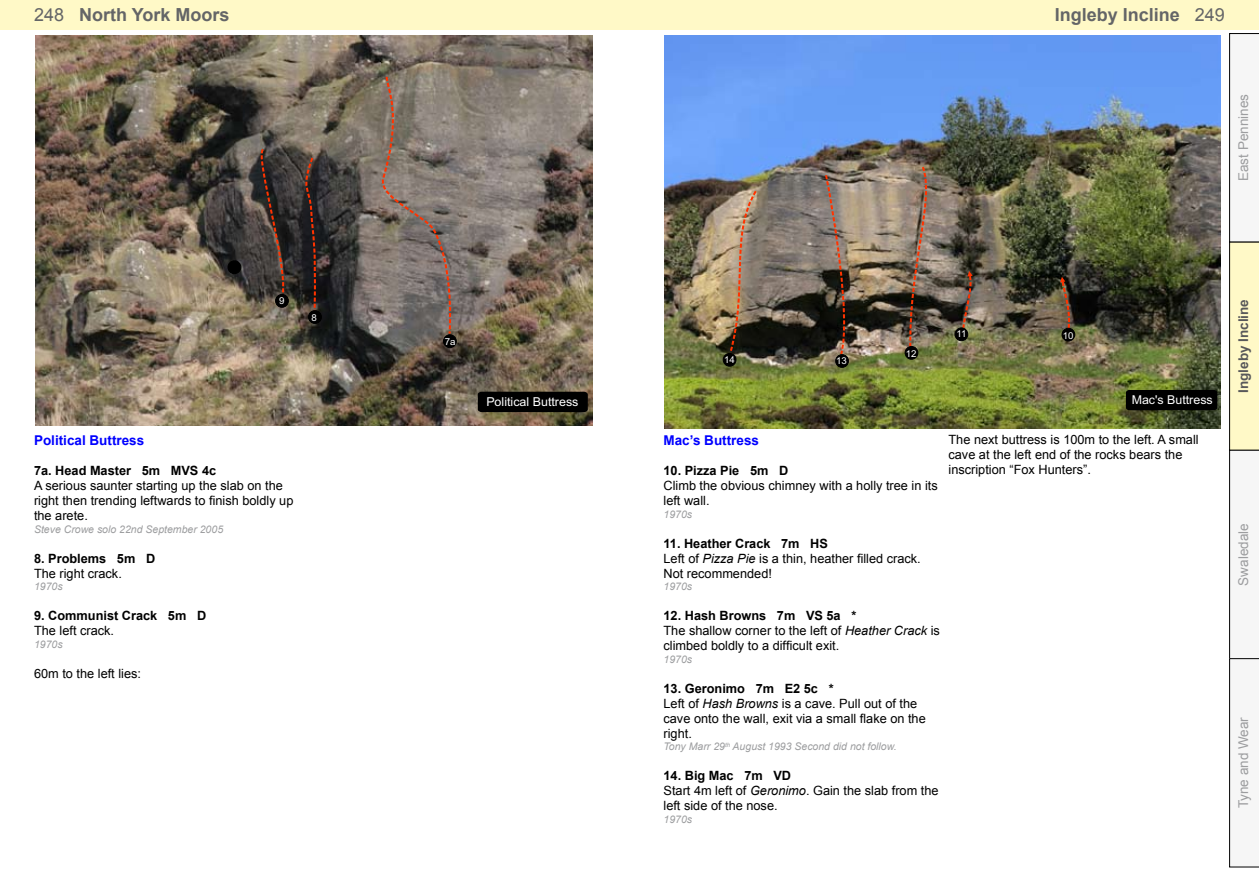
<style>
.page{position:relative;width:1259px;height:893px;background:#fff}
.page>*{position:absolute;margin:0;border:0;box-sizing:border-box;transform-origin:0 0}
.t1{font:700 18px "Arial";color:#646567}
.t2{font:13.5px "Arial";color:#9c9d9f}
.t3{font:700 13.5px "Arial";color:#00f}
.t4{font:700 13.5px "Arial";color:#58585a}
.t5{font:12.75px/15px "Arial";color:#000}
.t6{font:700 12.75px "Arial";color:#000}
.t7{font:12.3px "Arial";color:#fff}
.t8{font:12.15px "Arial";color:#fff}
.t9{font:italic 10.5px "Arial";color:#9c9d9f}
.t10{font:9.6px "Arial";color:#fff}
.t11{font:9.45px "Arial";color:#fff}
.s1{font-weight:400}
.s2{font-weight:700}
.s3{font-style:italic}
</style>
<div class="page">
<div style="left:0;top:0;width:629px;height:30px;background:#fff9c7"></div>
<div style="left:629px;top:0;width:630px;height:30px;background:#fff9c7"></div>
<svg style="left:1229px;top:33px;width:30px;height:834px"></svg>
<img style="left:35px;top:35px;width:557px;height:391px">
<svg style="left:375px;top:75px;width:79px;height:261px;background:#82776f"></svg>
<svg style="left:300px;top:155px;width:17px;height:158px;background:#382724"></svg>
<svg style="left:255px;top:147px;width:32px;height:150px;background:#433733"></svg>
<div style="left:275px;top:294px;width:13px;height:13px;background:#000;border-radius:50%"></div>
<div style="left:275px;top:294px;width:13px;height:13px;border:1px solid #000;border-radius:50%"></div>
<div style="left:308px;top:311px;width:13px;height:12px;background:#000;border-radius:50%"></div>
<div style="left:308px;top:310px;width:13px;height:14px;border:1px solid #000;border-radius:50%"></div>
<div style="left:443px;top:335px;width:13px;height:13px;background:#000;border-radius:50%"></div>
<div style="left:443px;top:335px;width:13px;height:13px;border:1px solid #000;border-radius:50%"></div>
<div style="left:228px;top:261px;width:13px;height:13px;background:#000;border-radius:50%"></div>
<div style="left:228px;top:261px;width:13px;height:13px;border:1px solid #000;border-radius:50%"></div>
<svg style="left:477px;top:391px;width:111px;height:22px;background:#0a0906"></svg>
<img style="left:664px;top:35px;width:556px;height:393px">
<img style="left:908px;top:164px;width:27px;height:189px">
<svg style="left:1060px;top:277px;width:10px;height:55px"></svg>
<svg style="left:962px;top:271px;width:10px;height:57px"></svg>
<svg style="left:823px;top:173px;width:28px;height:183px;background:#6b5a4e"></svg>
<svg style="left:728px;top:188px;width:30px;height:167px;background:#8e7862"></svg>
<div style="left:723px;top:353px;width:13px;height:13px;background:#000;border-radius:50%"></div>
<div style="left:723px;top:353px;width:13px;height:13px;border:1px solid #000;border-radius:50%"></div>
<div style="left:835px;top:355px;width:13px;height:12px;background:#000;border-radius:50%"></div>
<div style="left:835px;top:354px;width:13px;height:13px;border:1px solid #000;border-radius:50%"></div>
<div style="left:905px;top:346px;width:13px;height:13px;background:#000;border-radius:50%"></div>
<div style="left:905px;top:346px;width:13px;height:13px;border:1px solid #000;border-radius:50%"></div>
<div style="left:955px;top:328px;width:12px;height:13px;background:#000;border-radius:50%"></div>
<div style="left:955px;top:328px;width:13px;height:13px;border:1px solid #000;border-radius:50%"></div>
<div style="left:1062px;top:328px;width:12px;height:13px;background:#000;border-radius:50%"></div>
<div style="left:1062px;top:328px;width:13px;height:13px;border:1px solid #000;border-radius:50%"></div>
<svg style="left:1125px;top:389px;width:93px;height:22px;background:#080904"></svg>
<h1 class="t1" style="left:34px;top:3px;width:197px"><span class="s1">248</span> North York Moors</h1>
<h1 class="t1" style="left:1055px;top:3px;width:172px">Ingleby Incline <span class="s1">249</span></h1>
<p class="t2" style="left:1234px;top:181px;width:89px;rotate:-90deg">East Pennines</p>
<p class="t10" style="left:279px;top:295px;width:7px">9</p>
<p class="t10" style="left:311px;top:312px;width:7px">8</p>
<p class="t3" style="left:34px;top:431px;width:112px">Political Buttress</p>
<p class="t6" style="left:34px;top:462px;width:184px">7a. Head Master 5m MVS 4c</p>
<p class="t5" style="left:34px;top:478px;width:261px">A serious saunter starting up the slab on the right then trending leftwards to finish boldly up the arete.</p>
<p class="t9" style="left:34px;top:522px;width:191px">Steve Crowe solo 22nd September 2005</p>
<p class="t6" style="left:34px;top:550px;width:123px">8. Problems 5m D</p>
<p class="t5" style="left:34px;top:566px;width:89px">The right crack.</p>
<p class="t9" style="left:34px;top:580px;width:30px">1970s</p>
<p class="t6" style="left:34px;top:607px;width:174px">9. Communist Crack 5m D</p>
<p class="t5" style="left:34px;top:623px;width:82px">The left crack.</p>
<p class="t9" style="left:34px;top:637px;width:30px">1970s</p>
<p class="t5" style="left:34px;top:666px;width:109px">60m to the left lies:</p>
<p class="t10" style="left:445px;top:336px;width:12px">7a</p>
<p class="t7" style="left:486px;top:393px;width:94px">Political Buttress</p>
<p class="t11" style="left:724px;top:354px;width:12px">14</p>
<p class="t11" style="left:836px;top:355px;width:12px">13</p>
<p class="t11" style="left:905px;top:347px;width:12px">12</p>
<p class="t11" style="left:956px;top:328px;width:12px">11</p>
<p class="t11" style="left:1063px;top:329px;width:12px">10</p>
<p class="t8" style="left:1131px;top:392px;width:82px">Mac's Buttress</p>
<p class="t3" style="left:663px;top:431px;width:97px">Mac’s Buttress</p>
<p class="t6" style="left:663px;top:462px;width:126px">10. Pizza Pie 5m D</p>
<p class="t5" style="left:663px;top:478px;width:276px">Climb the obvious chimney with a holly tree in its left wall.</p>
<p class="t9" style="left:663px;top:507px;width:30px">1970s</p>
<p class="t5" style="left:663px;top:536px;width:259px"><span class="s2">11. Heather Crack 7m HS<br></span>Left of <span class="s3">Pizza Pie</span> is a thin, heather filled crack.<br>Not recommended!</p>
<p class="t9" style="left:663px;top:580px;width:30px">1970s</p>
<p class="t5" style="left:663px;top:608px;width:278px"><span class="s2">12. Hash Browns 7m VS 5a *<br></span>The shallow corner to the left of <span class="s3">Heather Crack</span> is climbed boldly to a difficult exit.</p>
<p class="t9" style="left:663px;top:652px;width:30px">1970s</p>
<p class="t5" style="left:663px;top:681px;width:264px"><span class="s2">13. Geronimo 7m E2 5c *<br></span>Left of <span class="s3">Hash Browns</span> is a cave. Pull out of the cave onto the wall, exit via a small flake on the right.</p>
<p class="t9" style="left:663px;top:740px;width:235px">Tony Marr 29<sup>th</sup> August 1993 Second did not follow.</p>
<p class="t5" style="left:663px;top:768px;width:276px"><span class="s2">14. Big Mac 7m VD<br></span>Start 4m left of <span class="s3">Geronimo</span>. Gain the slab from the left side of the nose.</p>
<p class="t9" style="left:663px;top:812px;width:30px">1970s</p>
<p class="t5" style="left:948px;top:433px;width:252px">The next buttress is 100m to the left. A small cave at the left end of the rocks bears the inscription “Fox Hunters”.</p>
<p class="t4" style="left:1234px;top:393px;width:95px;rotate:-90deg">Ingleby Incline</p>
<p class="t2" style="left:1234px;top:586px;width:64px;rotate:-90deg">Swaledale</p>
<p class="t2" style="left:1234px;top:808px;width:93px;rotate:-90deg">Tyne and Wear</p>
</div>
